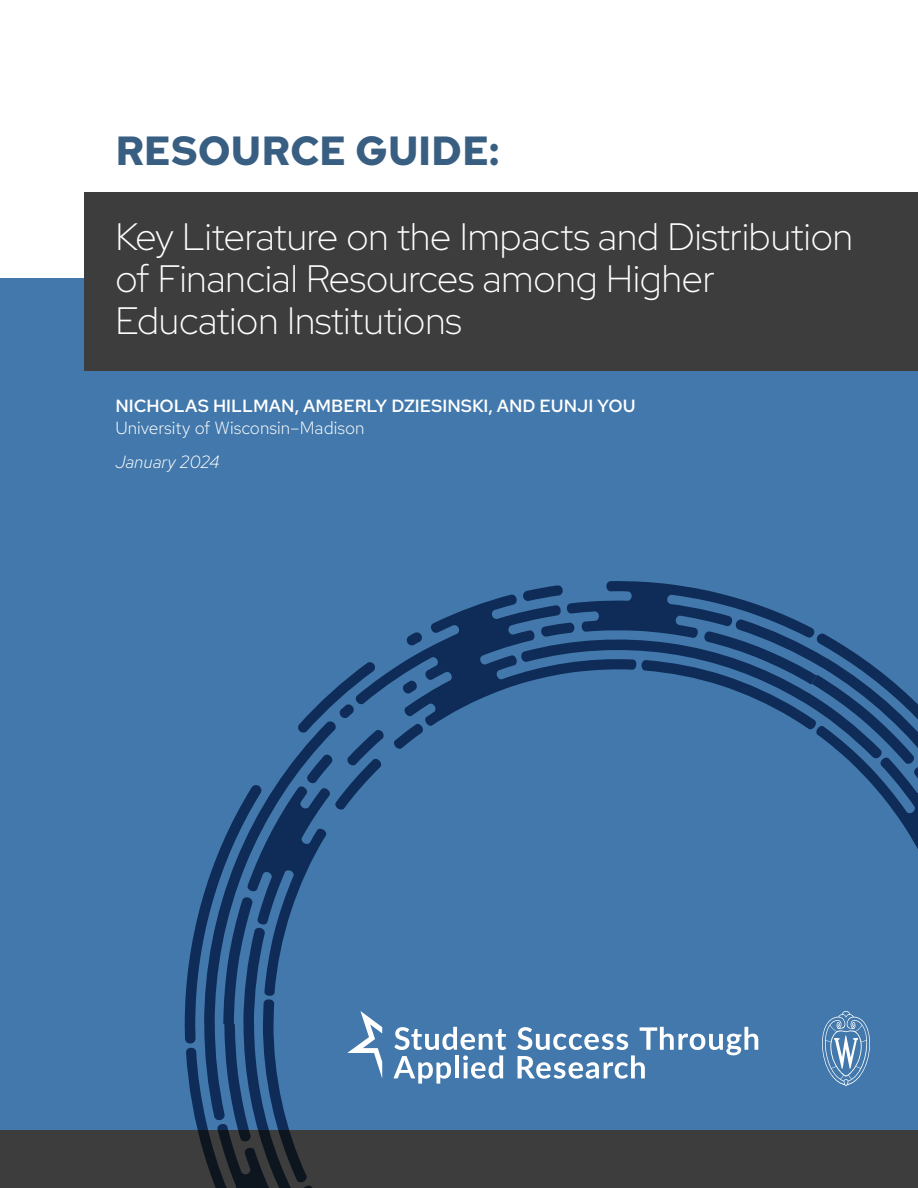
<style>
.page{position:relative;width:918px;height:1188px;background:#fff}
.page>*{position:absolute;margin:0;border:0;box-sizing:border-box;transform-origin:0 0}
.t1{font:700 40.65px "Red Hat Text";color:#385e82}
.t2{font:300 38.1px/42px "Red Hat Display";color:#fff}
.t3{font:500 17.7px "Red Hat Text";color:#fff}
.t4{font:300 17.7px "Red Hat Text";color:#fff}
.t5{font:italic 300 17.7px "Red Hat Text";color:#fff}
</style>
<div class="page">
<div style="left:0;top:278px;width:918px;height:862px;background:#4278ab"></div>
<div style="left:0;top:1131px;width:918px;height:57px;background:#3d3d3d"></div>
<div style="left:84px;top:192px;width:834px;height:178px;background:#3d3d3d"></div>
<svg style="left:185px;top:581px;width:733px;height:607px"></svg>
<p class="t1" style="left:115px;top:124px;width:386px">RESOURCE GUIDE:</p>
<p class="t2" style="left:115px;top:215px;width:739px">Key Literature on the Impacts and Distribution of Financial Resources among Higher<br>Education Institutions</p>
<p class="t3" style="left:115px;top:394px;width:522px">NICHOLAS HILLMAN, AMBERLY DZIESINSKI, AND EUNJI YOU</p>
<p class="t4" style="left:115px;top:416px;width:251px">University of Wisconsin–Madison</p>
<p class="t5" style="left:115px;top:450px;width:106px">January 2024</p>
</div>
